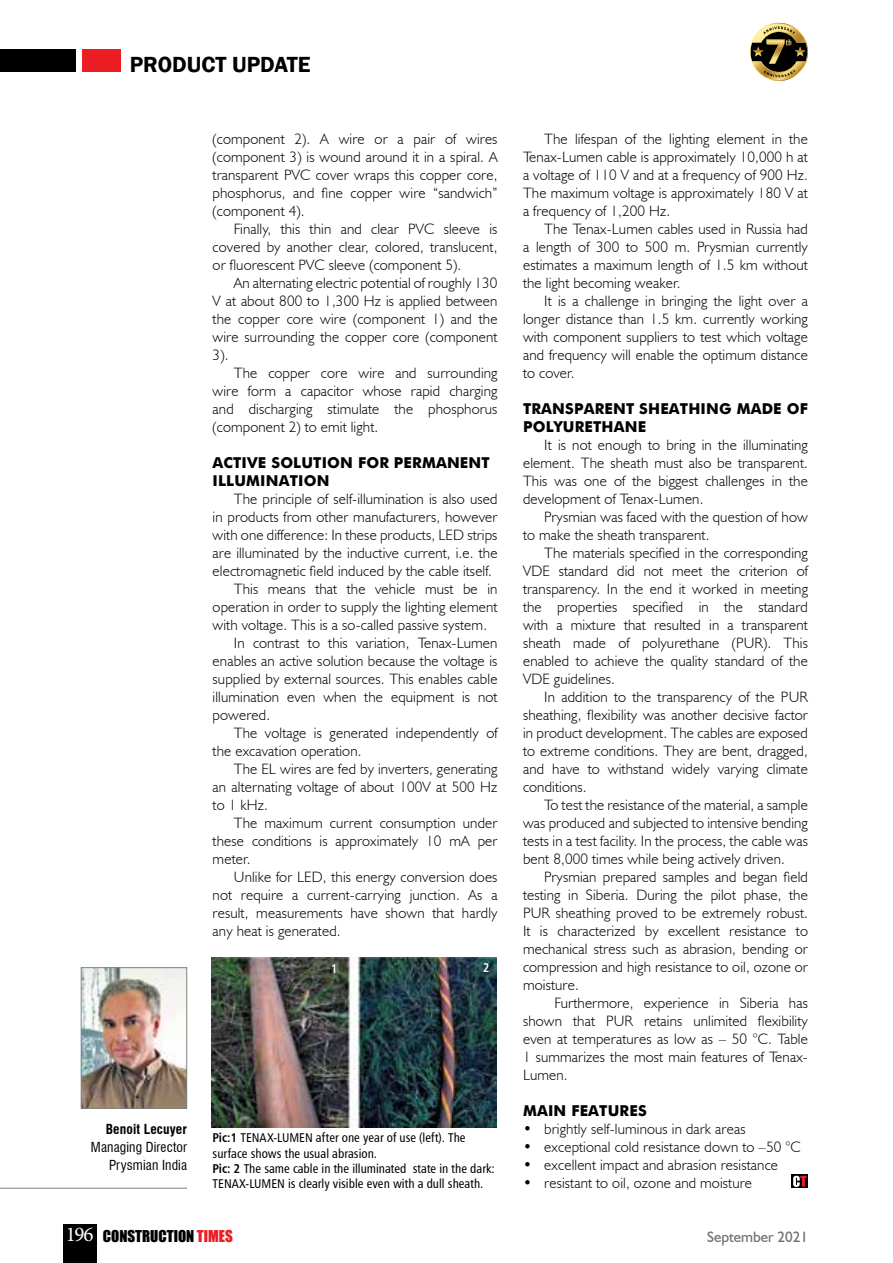
<style>
.page{position:relative;width:893px;height:1263px;background:#fff}
.page>*{position:absolute;margin:0;border:0;box-sizing:border-box;transform-origin:0 0}
.t1{font:600 22.5px "Franklin Gothic";color:#000}
.t2{font:300 15px/18px "Humanist 521 BT";letter-spacing:.01em;color:#000;text-align:justify}
.t3{font:700 15px/18px "Futura";letter-spacing:.01em;color:#000}
.t4{font:15px "Impact";color:#000}
.t5{font:15px "Humanist 521 BT";color:#6d6e71}
.t6{font:condensed 13.5px/18px "Swiss 721 BT";letter-spacing:.01em;color:#000;text-align:right}
.t7{font:700 condensed 13.5px "Swiss 721 BT";color:#000}
.t8{font:12.75px/15.3px "Humanist 777 BT Roman Condensed B";color:#000}
.t9{font:12.75px "Humanist 777 BT Bold Condensed B";color:#fff}
.s1{font-family:"Humanist 777 BT Bold Condensed B"}
.s2{font-family:"Minion Pro";font-size:21px;color:#fff}
.s3{color:#ed1d24}
</style>
<div class="page">
<div style="left:0;top:50px;width:75px;height:22px;background:#000"></div>
<div style="left:82px;top:50px;width:39px;height:22px;background:#ed1d24"></div>
<div style="left:63px;top:1224px;width:34px;height:39px;background:#000"></div>
<svg style="left:750px;top:23px;width:57px;height:57px"></svg>
<img style="left:212px;top:957px;width:284px;height:171px">
<svg style="left:792px;top:1174px;width:16px;height:14px"></svg>
<svg style="left:793px;top:1176px;width:13px;height:11px"></svg>
<img style="left:83px;top:969px;width:102px;height:137px">
<div style="left:81px;top:967px;width:106px;height:141px;border:1px solid #808285"></div>
<hr style="left:0;top:1188px;width:187px;height:1px;background:#808285">
<h1 class="t1" style="left:130px;top:51px;width:183px">PRODUCT UPDATE</h1>
<p class="t7" style="left:106px;top:1121px;width:83px">Benoit Lecuyer</p>
<p class="t6" style="left:91px;top:1138px;width:98px">Managing Director<br>Prysmian India</p>
<p class="t2" style="left:213px;top:130px;width:286px">(component 2). A wire or a pair of wires (component 3) is wound around it in a spiral. A transparent PVC cover wraps this copper core, phosphorus, and fine copper wire “sandwich” (component 4).</p>
<p class="t2" style="left:213px;top:220px;width:286px;text-indent:21px">Finally, this thin and clear PVC sleeve is covered by another clear, colored, translucent, or fluorescent PVC sleeve (component 5).</p>
<p class="t2" style="left:213px;top:274px;width:286px;text-indent:21px">An alternating electric potential of roughly 130<br>V at about 800 to 1,300 Hz is applied between the copper core wire (component 1) and the wire surrounding the copper core (component 3).</p>
<p class="t2" style="left:213px;top:364px;width:286px;text-indent:21px">The copper core wire and surrounding wire form a capacitor whose rapid charging and discharging stimulate the phosphorus (component 2) to emit light.</p>
<p class="t3" style="left:213px;top:453px;width:279px">ACTIVE SOLUTION FOR PERMANENT<br>ILLUMINATION</p>
<p class="t2" style="left:234px;top:490px;width:265px">The principle of self-illumination is also used</p>
<p class="t2" style="left:213px;top:508px;width:286px">in products from other manufacturers, however</p>
<p class="t2" style="left:213px;top:526px;width:286px">with one difference: In these products, LED strips</p>
<p class="t2" style="left:213px;top:544px;width:286px">are illuminated by the inductive current, i.e. the</p>
<p class="t2" style="left:213px;top:562px;width:281px">electromagnetic field induced by the cable itself.</p>
<p class="t2" style="left:234px;top:580px;width:265px">This means that the vehicle must be in</p>
<p class="t2" style="left:213px;top:598px;width:286px">operation in order to supply the lighting element</p>
<p class="t2" style="left:213px;top:616px;width:276px">with voltage. This is a so-called passive system.</p>
<p class="t2" style="left:234px;top:634px;width:265px">In contrast to this variation, Tenax-Lumen</p>
<p class="t2" style="left:213px;top:652px;width:286px">enables an active solution because the voltage is</p>
<p class="t2" style="left:213px;top:670px;width:286px">supplied by external sources. This enables cable</p>
<p class="t2" style="left:213px;top:688px;width:286px">illumination even when the equipment is not</p>
<p class="t2" style="left:213px;top:706px;width:59px">powered.</p>
<p class="t2" style="left:234px;top:724px;width:265px">The voltage is generated independently of</p>
<p class="t2" style="left:213px;top:742px;width:150px">the excavation operation.</p>
<p class="t2" style="left:234px;top:760px;width:265px">The EL wires are fed by inverters, generating</p>
<p class="t2" style="left:213px;top:778px;width:286px">an alternating voltage of about 100V at 500 Hz</p>
<p class="t2" style="left:213px;top:796px;width:57px">to 1 kHz.</p>
<p class="t2" style="left:234px;top:814px;width:265px">The maximum current consumption under</p>
<p class="t2" style="left:213px;top:832px;width:286px">these conditions is approximately 10 mA per</p>
<p class="t2" style="left:213px;top:850px;width:39px">meter.</p>
<p class="t2" style="left:234px;top:868px;width:265px">Unlike for LED, this energy conversion does</p>
<p class="t2" style="left:213px;top:886px;width:286px">not require a current-carrying junction. As a</p>
<p class="t2" style="left:213px;top:904px;width:286px">result, measurements have shown that hardly</p>
<p class="t2" style="left:213px;top:922px;width:130px">any heat is generated.</p>
<p class="t9" style="left:331px;top:961px;width:8px">1</p>
<p class="t9" style="left:483px;top:960px;width:8px">2</p>
<p class="t8" style="left:213px;top:1130px;width:284px"><span class="s1">Pic:1</span> TENAX-LUMEN after one year of use (left). The surface shows the usual abrasion.<br><span class="s1">Pic: 2</span> The same cable in the illuminated state in the dark:<br>TENAX-LUMEN is clearly visible even with a dull sheath.</p>
<p class="t2" style="left:523px;top:130px;width:286px;text-indent:21px">The lifespan of the lighting element in the Tenax-Lumen cable is approximately 10,000 h at a voltage of 110 V and at a frequency of 900 Hz.<br>The maximum voltage is approximately 180 V at a frequency of 1,200 Hz.</p>
<p class="t2" style="left:523px;top:220px;width:286px;text-indent:21px">The Tenax-Lumen cables used in Russia had a length of 300 to 500 m. Prysmian currently estimates a maximum length of 1.5 km without the light becoming weaker.</p>
<p class="t2" style="left:523px;top:292px;width:286px;text-indent:21px">It is a challenge in bringing the light over a longer distance than 1.5 km. currently working with component suppliers to test which voltage and frequency will enable the optimum distance to cover.</p>
<p class="t3" style="left:523px;top:399px;width:286px">TRANSPARENT SHEATHING MADE OF<br>POLYURETHANE</p>
<p class="t2" style="left:523px;top:436px;width:286px;text-indent:21px">It is not enough to bring in the illuminating element. The sheath must also be transparent.<br>This was one of the biggest challenges in the development of Tenax-Lumen.</p>
<p class="t2" style="left:523px;top:508px;width:286px;text-indent:21px">Prysmian was faced with the question of how to make the sheath transparent.</p>
<p class="t2" style="left:523px;top:544px;width:286px;text-indent:21px">The materials specified in the corresponding VDE standard did not meet the criterion of transparency. In the end it worked in meeting the properties specified in the standard with a mixture that resulted in a transparent sheath made of polyurethane (PUR). This enabled to achieve the quality standard of the VDE guidelines.</p>
<p class="t2" style="left:523px;top:688px;width:286px;text-indent:21px">In addition to the transparency of the PUR sheathing, flexibility was another decisive factor in product development. The cables are exposed to extreme conditions. They are bent, dragged, and have to withstand widely varying climate conditions.</p>
<p class="t2" style="left:523px;top:796px;width:286px;text-indent:21px">To test the resistance of the material, a sample was produced and subjected to intensive bending tests in a test facility. In the process, the cable was bent 8,000 times while being actively driven.</p>
<p class="t2" style="left:523px;top:868px;width:286px;text-indent:21px">Prysmian prepared samples and began field testing in Siberia. During the pilot phase, the PUR sheathing proved to be extremely robust.<br>It is characterized by excellent resistance to mechanical stress such as abrasion, bending or compression and high resistance to oil, ozone or moisture.</p>
<p class="t2" style="left:523px;top:994px;width:286px;text-indent:32px">Furthermore, experience in Siberia has shown that PUR retains unlimited flexibility even at temperatures as low as – 50 °C. Table 1 summarizes the most main features of Tenax-Lumen.</p>
<p class="t3" style="left:523px;top:1101px;width:125px">MAIN FEATURES</p>
<p class="t2" style="left:523px;top:1120px;width:224px">• brightly self-luminous in dark areas</p>
<p class="t2" style="left:523px;top:1138px;width:279px">• exceptional cold resistance down to –50 °C</p>
<p class="t2" style="left:523px;top:1156px;width:256px">• excellent impact and abrasion resistance</p>
<p class="t2" style="left:523px;top:1174px;width:230px">• resistant to oil, ozone and moisture</p>
<p class="t4" style="left:66px;top:1224px;width:169px"><span class="s2">196</span> CONSTRUCTION <span class="s3">TIMES</span></p>
<p class="t5" style="left:707px;top:1228px;width:102px">September 2021</p>
</div>
